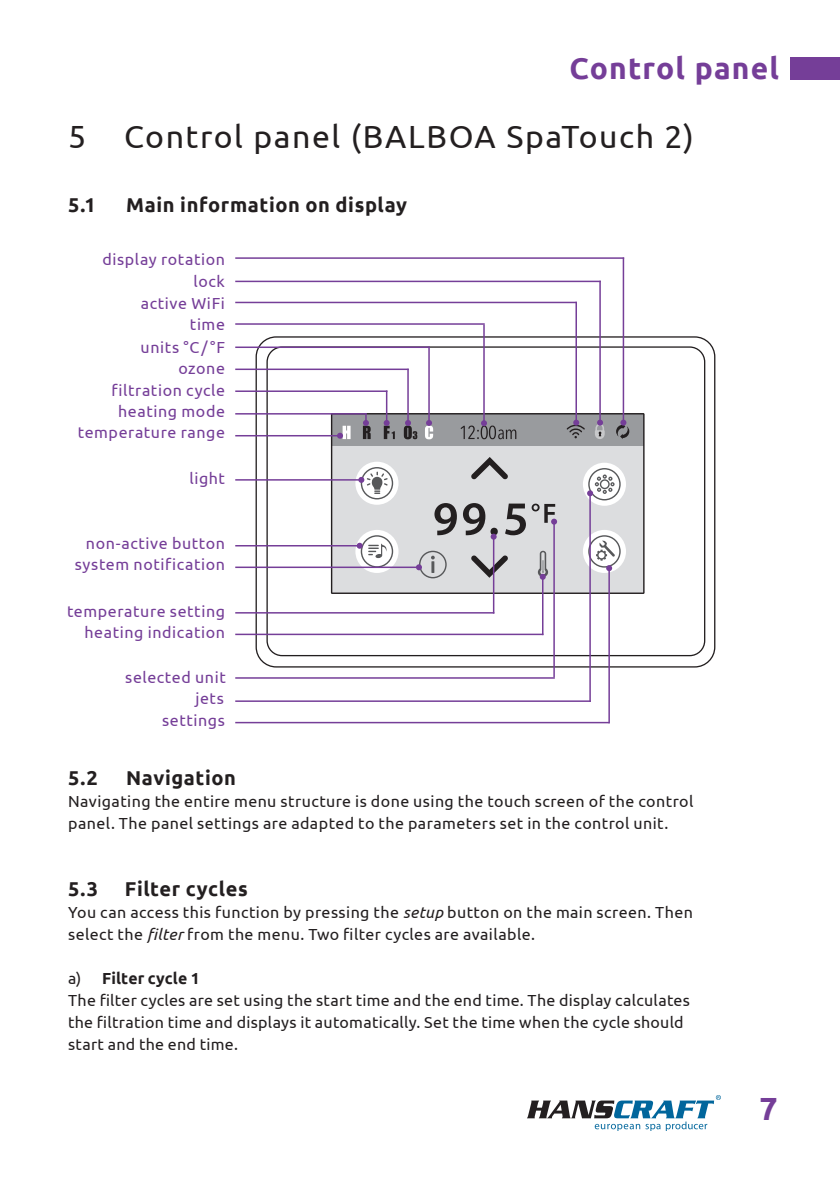
<style>
.page{position:relative;width:840px;height:1191px;background:#fff}
.page>*{position:absolute;margin:0;border:0;box-sizing:border-box;transform-origin:0 0}
.t1{font:32px "Ubuntu";letter-spacing:.05em;color:#231f20}
.t2{font:700 32px "Ubuntu";color:#753e98}
.t3{font:700 30px "Ubuntu";letter-spacing:.04em;color:#753e98}
.t4{font:700 20px "Ubuntu";letter-spacing:.03em;color:#231f20}
.t5{font:16px/22px "Ubuntu";letter-spacing:.025em;color:#231f20}
.t6{font:16px/21.4px "Ubuntu";letter-spacing:.035em;color:#753e98;text-align:right}
.s1{font-style:italic}
.s2{font-weight:700}
</style>
<div class="page">
<svg style="left:527px;top:1095px;width:193px;height:35px"></svg>
<div style="left:789px;top:57px;width:50px;height:22px;background:#753e98"></div>
<hr style="left:235px;top:722px;width:374px;height:1px;background:#753e98">
<svg style="left:255px;top:336px;width:460px;height:331px"></svg>
<svg style="left:266px;top:346px;width:439px;height:310px"></svg>
<svg style="left:331px;top:413px;width:313px;height:181px;background:#cacbce"></svg>
<div style="left:355px;top:530px;width:43px;height:43px;background:#fff;border-radius:50%"></div>
<div style="left:355px;top:462px;width:43px;height:43px;background:#fff;border-radius:50%"></div>
<div style="left:582px;top:530px;width:43px;height:43px;background:#fff;border-radius:50%"></div>
<div style="left:582px;top:463px;width:43px;height:43px;background:#fff;border-radius:50%"></div>
<svg style="left:470px;top:457px;width:38px;height:22px"></svg>
<svg style="left:470px;top:555px;width:38px;height:23px"></svg>
<hr style="left:235px;top:435px;width:105px;height:1px;background:#753e98">
<svg style="left:337px;top:426px;width:13px;height:13px"></svg>
<hr style="left:235px;top:479px;width:126px;height:1px;background:#753e98">
<svg style="left:358px;top:467px;width:35px;height:32px"></svg>
<hr style="left:235px;top:545px;width:124px;height:1px;background:#753e98">
<svg style="left:356px;top:535px;width:37px;height:31px"></svg>
<hr style="left:235px;top:566px;width:184px;height:2px;background:#753e98">
<svg style="left:416px;top:551px;width:30px;height:27px"></svg>
<svg style="left:363px;top:413px;width:7px;height:26px"></svg>
<hr style="left:385px;top:390px;width:2px;height:33px;background:#753e98">
<svg style="left:383px;top:420px;width:11px;height:19px"></svg>
<hr style="left:541px;top:577px;width:2px;height:58px;background:#753e98">
<svg style="left:537px;top:551px;width:10px;height:29px"></svg>
<hr style="left:553px;top:521px;width:1px;height:156px;background:#753e98">
<hr style="left:589px;top:493px;width:1px;height:209px;background:#753e98">
<svg style="left:586px;top:468px;width:34px;height:32px"></svg>
<hr style="left:608px;top:568px;width:1px;height:155px;background:#753e98">
<svg style="left:588px;top:535px;width:32px;height:36px"></svg>
<hr style="left:407px;top:369px;width:1px;height:54px;background:#753e98">
<svg style="left:403px;top:420px;width:14px;height:19px"></svg>
<hr style="left:428px;top:346px;width:1px;height:77px;background:#753e98">
<svg style="left:424px;top:420px;width:9px;height:19px"></svg>
<hr style="left:483px;top:325px;width:1px;height:98px;background:#753e98">
<svg style="left:460px;top:420px;width:56px;height:19px"></svg>
<hr style="left:622px;top:257px;width:1px;height:165px;background:#753e98">
<svg style="left:615px;top:419px;width:14px;height:20px"></svg>
<hr style="left:599px;top:281px;width:1px;height:141px;background:#753e98">
<svg style="left:594px;top:419px;width:10px;height:20px"></svg>
<hr style="left:575px;top:302px;width:1px;height:120px;background:#753e98">
<svg style="left:566px;top:419px;width:18px;height:19px"></svg>
<hr style="left:235px;top:302px;width:341px;height:1px;background:#753e98">
<hr style="left:235px;top:323px;width:249px;height:2px;background:#753e98">
<hr style="left:235px;top:346px;width:194px;height:2px;background:#753e98">
<hr style="left:235px;top:368px;width:173px;height:2px;background:#753e98">
<hr style="left:235px;top:390px;width:152px;height:2px;background:#753e98">
<hr style="left:235px;top:612px;width:259px;height:1px;background:#753e98">
<hr style="left:235px;top:633px;width:308px;height:2px;background:#753e98">
<hr style="left:235px;top:677px;width:319px;height:1px;background:#753e98">
<hr style="left:235px;top:700px;width:355px;height:2px;background:#753e98">
<hr style="left:235px;top:413px;width:131px;height:1px;background:#753e98">
<hr style="left:235px;top:257px;width:388px;height:2px;background:#753e98">
<hr style="left:235px;top:281px;width:365px;height:1px;background:#753e98">
<hr style="left:492px;top:536px;width:2px;height:77px;background:#753e98">
<svg style="left:434px;top:503px;width:122px;height:36px;background:#a4a3a6"></svg>
<h2 class="t3" style="left:569px;top:50px;width:211px">Control panel</h2>
<h1 class="t1" style="left:68px;top:117px;width:627px">5 Control panel (BALBOA SpaTouch 2)</h1>
<p class="t4" style="left:68px;top:192px;width:29px">5.1</p>
<p class="t4" style="left:126px;top:192px;width:282px">Main information on display</p>
<p class="t6" style="left:102px;top:248px;width:124px">display rotation</p>
<p class="t6" style="left:193px;top:270px;width:33px">lock</p>
<p class="t6" style="left:141px;top:292px;width:86px">active WiFi</p>
<p class="t6" style="left:190px;top:313px;width:37px">time</p>
<p class="t6" style="left:140px;top:336px;width:86px">units °C/°F</p>
<p class="t6" style="left:178px;top:357px;width:48px">ozone</p>
<p class="t6" style="left:111px;top:379px;width:115px">filtration cycle</p>
<p class="t6" style="left:118px;top:400px;width:108px">heating mode</p>
<p class="t6" style="left:78px;top:421px;width:149px">temperature range</p>
<p class="t6" style="left:189px;top:467px;width:37px">light</p>
<p class="t6" style="left:75px;top:532px;width:152px">non-active button system notification</p>
<p class="t6" style="left:67px;top:600px;width:159px">temperature setting</p>
<p class="t6" style="left:84px;top:621px;width:142px">heating indication</p>
<p class="t6" style="left:125px;top:666px;width:102px">selected unit jets<br>settings</p>
<p class="t4" style="left:68px;top:766px;width:31px">5.2</p>
<p class="t4" style="left:126px;top:766px;width:111px">Navigation</p>
<p class="t5" style="left:68px;top:790px;width:626px">Navigating the entire menu structure is done using the touch screen of the control panel. The panel settings are adapted to the parameters set in the control unit.</p>
<p class="t4" style="left:68px;top:876px;width:31px">5.3</p>
<p class="t4" style="left:125px;top:876px;width:124px">Filter cycles</p>
<p class="t5" style="left:68px;top:900px;width:626px">You can access this function by pressing the <span class="s1">setup</span> button on the main screen. Then select the <span class="s1">filter</span> from the menu. Two filter cycles are available.</p>
<p class="t5" style="left:68px;top:966px;width:623px">a) <span class="s2">Filter cycle 1<br></span>The filter cycles are set using the start time and the end time. The display calculates the filtration time and displays it automatically. Set the time when the cycle should start and the end time.</p>
<h1 class="t2" style="left:759px;top:1089px;width:20px">7</h1>
</div>
